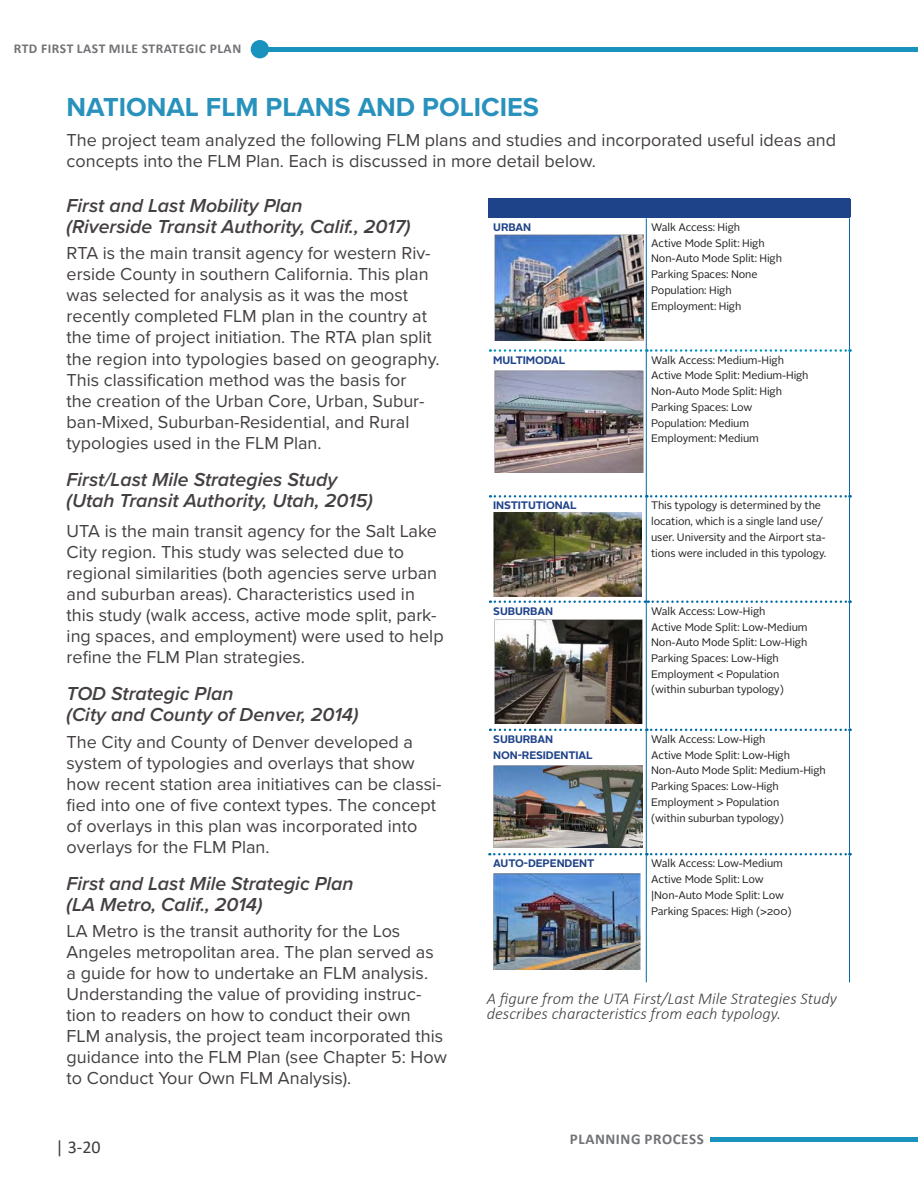
<style>
.page{position:relative;width:918px;height:1188px;background:#fff}
.page>*{position:absolute;margin:0;border:0;box-sizing:border-box;transform-origin:0 0}
.t1{font:700 27px "Proxima Nova";color:#2892bd}
.t2{font:italic 600 19.5px/21px "Proxima Nova";color:#444042}
.t3{font:18px/21px "Proxima Nova";color:#444042}
.t4{font:18px "Calibri";color:#3e3e3f}
.t5{font:italic 300 16.5px "Calibri";color:#444042}
.t6{font:700 15px "Calibri";letter-spacing:.04em;color:#727376}
.t7{font:700 13.5px "Calibri";letter-spacing:.04em;color:#727376}
.t8{font:10.95px/15.8px "Alright Sans";letter-spacing:-.01em;color:#231f20}
.t9{font:700 10.95px "Alright Sans";letter-spacing:-.01em;color:#1f4389}
</style>
<div class="page">
<hr style="left:260px;top:47px;width:658px;height:4px;background:#1992bd">
<div style="left:251px;top:40px;width:18px;height:18px;background:#1992bd;border-radius:50%"></div>
<div style="left:710px;top:1137px;width:208px;height:5px;background:#1992bd"></div>
<hr style="left:849px;top:352px;width:1px;height:143px;background:#006ba7">
<hr style="left:849px;top:218px;width:1px;height:131px;background:#006ba7">
<hr style="left:849px;top:498px;width:1px;height:102px;background:#006ba7">
<hr style="left:849px;top:603px;width:1px;height:126px;background:#006ba7">
<hr style="left:849px;top:731px;width:1px;height:122px;background:#006ba7">
<hr style="left:849px;top:855px;width:1px;height:127px;background:#006ba7">
<svg style="left:490px;top:349px;width:361px;height:3px"></svg>
<svg style="left:490px;top:495px;width:361px;height:3px"></svg>
<svg style="left:490px;top:600px;width:361px;height:3px"></svg>
<svg style="left:490px;top:729px;width:361px;height:2px"></svg>
<svg style="left:489px;top:853px;width:362px;height:2px"></svg>
<hr style="left:646px;top:352px;width:1px;height:143px;background:#006ba7">
<hr style="left:646px;top:218px;width:1px;height:131px;background:#006ba7">
<svg style="left:850px;top:198px;width:1px;height:20px"></svg>
<hr style="left:646px;top:498px;width:1px;height:104px;background:#006ba7">
<hr style="left:646px;top:602px;width:1px;height:127px;background:#006ba7">
<hr style="left:646px;top:731px;width:1px;height:122px;background:#006ba7">
<hr style="left:646px;top:855px;width:1px;height:127px;background:#006ba7">
<div style="left:646px;top:198px;width:204px;height:20px;background:#1f4389"></div>
<div style="left:488px;top:198px;width:158px;height:20px;background:#1f4389"></div>
<img style="left:494px;top:235px;width:150px;height:105px">
<img style="left:494px;top:371px;width:149px;height:102px">
<img style="left:493px;top:512px;width:149px;height:85px">
<img style="left:494px;top:619px;width:148px;height:104px">
<img style="left:494px;top:765px;width:148px;height:82px">
<img style="left:494px;top:873px;width:147px;height:97px">
<p class="t7" style="left:14px;top:39px;width:229px">RTD FIRST LAST MILE STRATEGIC PLAN</p>
<h1 class="t1" style="left:67px;top:87px;width:474px">NATIONAL FLM PLANS AND POLICIES</h1>
<p class="t3" style="left:67px;top:129px;width:771px">The project team analyzed the following FLM plans and studies and incorporated useful ideas and concepts into the FLM Plan. Each is discussed in more detail below.</p>
<p class="t2" style="left:67px;top:195px;width:346px">First and Last Mobility Plan<br>(Riverside Transit Authority, Calif., 2017)</p>
<p class="t9" style="left:493px;top:219px;width:40px">URBAN</p>
<p class="t8" style="left:651px;top:219px;width:90px">Walk Access: High</p>
<p class="t3" style="left:67px;top:242px;width:366px">RTA is the main transit agency for western Riv-</p>
<p class="t8" style="left:651px;top:235px;width:132px">Active Mode Split: High<br>Non-Auto Mode Split: High</p>
<p class="t3" style="left:67px;top:263px;width:364px">erside County in southern California. This plan</p>
<p class="t8" style="left:651px;top:267px;width:108px">Parking Spaces: None</p>
<p class="t3" style="left:67px;top:284px;width:343px">was selected for analysis as it was the most</p>
<p class="t8" style="left:651px;top:282px;width:82px">Population: High</p>
<p class="t3" style="left:67px;top:305px;width:362px">recently completed FLM plan in the country at</p>
<p class="t8" style="left:651px;top:298px;width:92px">Employment: High</p>
<p class="t3" style="left:67px;top:326px;width:375px">the time of project initiation. The RTA plan split the region into typologies based on geography.</p>
<p class="t9" style="left:493px;top:352px;width:74px">MULTIMODAL</p>
<p class="t8" style="left:651px;top:352px;width:134px">Walk Access: Medium-High</p>
<p class="t3" style="left:67px;top:368px;width:341px">This classifcation method was the basis for</p>
<p class="t8" style="left:651px;top:368px;width:159px">Active Mode Split: Medium-High</p>
<p class="t3" style="left:67px;top:389px;width:359px">the creation of the Urban Core, Urban, Subur-</p>
<p class="t8" style="left:651px;top:384px;width:132px">Non-Auto Mode Split: High<br>Parking Spaces: Low</p>
<p class="t3" style="left:67px;top:410px;width:344px">ban-Mixed, Suburban-Residential, and Rural</p>
<p class="t8" style="left:651px;top:415px;width:99px">Population: Medium</p>
<p class="t3" style="left:67px;top:431px;width:257px">typologies used in the FLM Plan.</p>
<p class="t8" style="left:651px;top:431px;width:109px">Employment: Medium</p>
<p class="t2" style="left:67px;top:468px;width:308px">First/Last Mile Strategies Study (Utah Transit Authority, Utah, 2015)</p>
<p class="t9" style="left:493px;top:498px;width:85px">INSTITUTIONAL</p>
<p class="t8" style="left:651px;top:498px;width:171px">This typology is determined by the</p>
<p class="t3" style="left:67px;top:520px;width:372px">UTA is the main transit agency for the Salt Lake</p>
<p class="t8" style="left:651px;top:514px;width:176px">location, which is a single land use/ user. University and the Airport sta-</p>
<p class="t3" style="left:67px;top:541px;width:339px">City region. This study was selected due to</p>
<p class="t8" style="left:651px;top:545px;width:177px">tions were included in this typology.</p>
<p class="t3" style="left:67px;top:562px;width:372px">regional similarities (both agencies serve urban and suburban areas). Characteristics used in this study (walk access, active mode split, park-</p>
<p class="t9" style="left:493px;top:603px;width:61px">SUBURBAN</p>
<p class="t8" style="left:651px;top:603px;width:116px">Walk Access: Low-High</p>
<p class="t3" style="left:67px;top:625px;width:379px">ing spaces, and employment) were used to help</p>
<p class="t8" style="left:651px;top:619px;width:158px">Active Mode Split: Low-Medium<br>Non-Auto Mode Split: Low-High</p>
<p class="t3" style="left:67px;top:646px;width:240px">refne the FLM Plan strategies.</p>
<p class="t8" style="left:651px;top:651px;width:130px">Parking Spaces: Low-High<br>Employment &lt; Population</p>
<p class="t2" style="left:67px;top:683px;width:168px">TOD Strategic Plan</p>
<p class="t8" style="left:651px;top:682px;width:134px">(within suburban typology)</p>
<p class="t2" style="left:67px;top:704px;width:294px">(City and County of Denver, 2014)</p>
<p class="t3" style="left:67px;top:730px;width:348px">The City and County of Denver developed a</p>
<p class="t9" style="left:493px;top:731px;width:61px">SUBURBAN</p>
<p class="t8" style="left:651px;top:731px;width:116px">Walk Access: Low-High</p>
<p class="t3" style="left:67px;top:751px;width:350px">system of typologies and overlays that show</p>
<p class="t9" style="left:493px;top:747px;width:101px">NON-RESIDENTIAL</p>
<p class="t8" style="left:651px;top:747px;width:176px">Active Mode Split: Low-High<br>Non-Auto Mode Split: Medium-High</p>
<p class="t3" style="left:67px;top:772px;width:376px">how recent station area initiatives can be classi-</p>
<p class="t8" style="left:651px;top:779px;width:129px">Parking Spaces: Low-High</p>
<p class="t3" style="left:67px;top:793px;width:371px">fed into one of fve context types. The concept</p>
<p class="t8" style="left:651px;top:794px;width:130px">Employment &gt; Population</p>
<p class="t3" style="left:67px;top:814px;width:352px">of overlays in this plan was incorporated into</p>
<p class="t8" style="left:651px;top:810px;width:134px">(within suburban typology)</p>
<p class="t3" style="left:67px;top:835px;width:204px">overlays for the FLM Plan.</p>
<p class="t9" style="left:493px;top:856px;width:103px">AUTO-DEPENDENT</p>
<p class="t8" style="left:651px;top:856px;width:133px">Walk Access: Low-Medium</p>
<p class="t2" style="left:67px;top:872px;width:289px">First and Last Mile Strategic Plan</p>
<p class="t8" style="left:651px;top:872px;width:114px">Active Mode Split: Low</p>
<p class="t2" style="left:67px;top:893px;width:198px">(LA Metro, Calif., 2014)</p>
<p class="t8" style="left:651px;top:887px;width:142px">|Non-Auto Mode Split: Low<br>Parking Spaces: High (&gt;200)</p>
<p class="t3" style="left:67px;top:920px;width:369px">LA Metro is the transit authority for the Los Angeles metropolitan area. The plan served as a guide for how to undertake an FLM analysis.<br>Understanding the value of providing instruc-</p>
<p class="t5" style="left:487px;top:988px;width:352px">A figure from the UTA First/Last Mile Strategies Study</p>
<p class="t3" style="left:67px;top:1004px;width:346px">tion to readers on how to conduct their own</p>
<p class="t5" style="left:487px;top:1003px;width:296px">describes characteristics from each typology.</p>
<p class="t3" style="left:67px;top:1025px;width:382px">FLM analysis, the project team incorporated this guidance into the FLM Plan (see Chapter 5: How to Conduct Your Own FLM Analysis).</p>
<p class="t4" style="left:55px;top:1134px;width:47px">| 3-20</p>
<p class="t6" style="left:570px;top:1128px;width:135px">PLANNING PROCESS</p>
</div>
